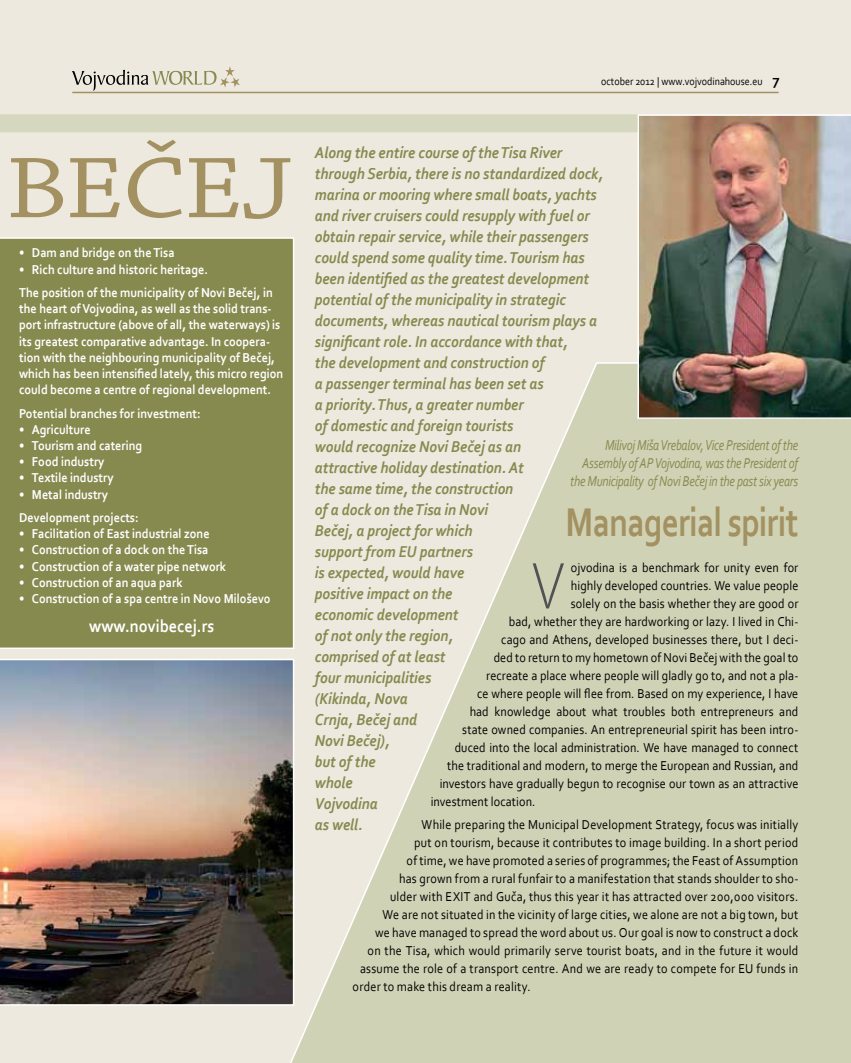
<style>
.page{position:relative;width:851px;height:1063px;background:#fff}
.page>*{position:absolute;margin:0;border:0;box-sizing:border-box;transform-origin:0 0}
.t1{font:90.75px "Chaparral Pro";letter-spacing:-.02em;color:#a39161;scale:1.18 1}
.t2{font:300 66.9px "Myriad Pro";color:#515254;scale:.9 1}
.t3{font:700 42px "Corbel";letter-spacing:-.02em;color:#a39161;scale:.8 1}
.t4{font:700 18px "Corbel";color:#fff;scale:.9 1}
.t5{font:italic 700 16.5px/21px "Corbel";color:#878a4f;scale:.9 1}
.t6{font:italic 15px/18px "Corbel";letter-spacing:-.02em;color:#878a4f;text-align:right;scale:.8 1}
.t7{font:13.5px "Corbel";letter-spacing:.015em;color:#000;scale:.9 1}
.t8{font:700 13.5px/16.2px "Corbel";color:#fff;scale:.9 1}
.t9{font:11.1px "Corbel";color:#000;scale:.9 1}
.s1{font-weight:400}
.s2{font-weight:700;font-size:15px}
</style>
<div class="page">
<div style="left:0;top:0;width:850px;height:1063px;background:#ede9df"></div>
<div style="left:0;top:237px;width:294px;height:412px;background:#878a4f"></div>
<svg style="left:283px;top:361px;width:567px;height:702px"></svg>
<img style="left:637px;top:114px;width:213px;height:305px">
<img style="left:0;top:659px;width:294px;height:347px">
<hr style="left:72px;top:92px;width:706px;height:1px;background:#a39161">
<svg style="left:72px;top:66px;width:168px;height:25px"></svg>
<div style="left:0;top:114px;width:637px;height:18px;background:#d5d7be"></div>
<h1 class="t1" style="left:6px;top:138px;width:245px">BEČEJ</h1>
<p class="t8" style="left:19px;top:244px;width:174px"><span class="s1">•</span> Dam and bridge on the Tisa</p>
<p class="t8" style="left:19px;top:257px;width:283px;line-height:23.4px"><span class="s1">•</span> Rich culture and historic heritage.<br>The position of the municipality of Novi Bečej, in</p>
<p class="t8" style="left:19px;top:300px;width:295px">the heart of Vojvodina, as well as the solid trans&shy;port infrastructure (above of all, the waterways) is its greatest comparative advantage. In coopera&shy;tion with the neighbouring municipality of Bečej, which has been intensified lately, this micro region could become a centre of regional development.</p>
<p class="t8" style="left:19px;top:405px;width:203px">Potential branches for investment:</p>
<p class="t8" style="left:19px;top:421px;width:81px"><span class="s1">•</span> Agriculture</p>
<p class="t8" style="left:19px;top:437px;width:138px"><span class="s1">•</span> Tourism and catering</p>
<p class="t8" style="left:19px;top:453px;width:96px"><span class="s1">•</span> Food industry</p>
<p class="t8" style="left:19px;top:469px;width:106px"><span class="s1">•</span> Textile industry</p>
<p class="t8" style="left:19px;top:482px;width:134px;line-height:23.4px"><span class="s1">•</span> Metal industry<br>Development projects:</p>
<p class="t8" style="left:19px;top:525px;width:213px"><span class="s1">•</span> Facilitation of East industrial zone</p>
<p class="t8" style="left:19px;top:541px;width:212px"><span class="s1">•</span> Construction of a dock on the Tisa</p>
<p class="t8" style="left:19px;top:558px;width:231px"><span class="s1">•</span> Construction of a water pipe network</p>
<p class="t8" style="left:19px;top:574px;width:183px"><span class="s1">•</span> Construction of an aqua park</p>
<p class="t8" style="left:19px;top:590px;width:281px"><span class="s1">•</span> Construction of a spa centre in Novo Miloševo</p>
<h3 class="t4" style="left:89px;top:615px;width:140px">www.novibecej.rs</h3>
<p class="t9" style="left:601px;top:74px;width:200px">october 2012 | www.vojvodinahouse.eu <span class="s2">7</span></p>
<p class="t5" style="left:315px;top:141px;width:322px">Along the entire course of the Tisa River through Serbia, there is no standardized dock, marina or mooring where small boats, yachts and river cruisers could resupply with fuel or obtain repair service, while their passengers could spend some quality time. Tourism has been identified as the greatest development potential of the municipality in strategic documents, whereas nautical tourism plays a significant role. In accordance with that,<br>the development and construction of<br>a passenger terminal has been set as<br>a priority. Thus, a greater number<br>of domestic and foreign tourists<br>would recognize Novi Bečej as an<br>attractive holiday destination. At<br>the same time, the construction<br>of a dock on the Tisa in Novi<br>Bečej, a project for which<br>support from EU partners<br>is expected, would have<br>positive impact on the<br>economic development<br>of not only the region,<br>comprised of at least<br>four municipalities<br>(Kikinda, Nova<br>Crnja, Bečej and<br>Novi Bečej),<br>but of the<br>whole<br>Vojvodina<br>as well.</p>
<p class="t6" style="left:570px;top:436px;width:286px">Milivoj Miša Vrebalov, Vice President of the<br>Assembly of AP Vojvodina, was the President of the Municipality of Novi Bečej in the past six years</p>
<h3 class="t3" style="left:565px;top:497px;width:292px">Managerial spirit</h3>
<h2 class="t2" style="left:532px;top:549px;width:36px">V</h2>
<p class="t7" style="left:571px;top:560px;width:254px">ojvodina is a benchmark for unity even for</p>
<p class="t7" style="left:571px;top:578px;width:254px">highly developed countries. We value people</p>
<p class="t7" style="left:571px;top:596px;width:254px">solely on the basis whether they are good or</p>
<p class="t7" style="left:508px;top:614px;width:323px">bad, whether they are hardworking or lazy. I lived in Chi-</p>
<p class="t7" style="left:501px;top:632px;width:332px">cago and Athens, developed businesses there, but I deci-</p>
<p class="t7" style="left:493px;top:650px;width:340px">ded to return to my hometown of Novi Bečej with the goal to</p>
<p class="t7" style="left:486px;top:668px;width:348px">recreate a place where people will gladly go to, and not a pla-</p>
<p class="t7" style="left:477px;top:686px;width:358px">ce where people will flee from. Based on my experience, I have</p>
<p class="t7" style="left:469px;top:704px;width:366px">had knowledge about what troubles both entrepreneurs and</p>
<p class="t7" style="left:462px;top:722px;width:375px">state owned companies. An entrepreneurial spirit has been intro-</p>
<p class="t7" style="left:454px;top:740px;width:383px">duced into the local administration. We have managed to connect</p>
<p class="t7" style="left:447px;top:758px;width:391px">the traditional and modern, to merge the European and Russian, and</p>
<p class="t7" style="left:439px;top:776px;width:400px">investors have gradually begun to recognise our town as an attractive</p>
<p class="t7" style="left:430px;top:794px;width:118px">investment location.</p>
<p class="t7" style="left:421px;top:816px;width:420px">While preparing the Municipal Development Strategy, focus was initially</p>
<p class="t7" style="left:414px;top:834px;width:428px">put on tourism, because it contributes to image building. In a short period</p>
<p class="t7" style="left:406px;top:852px;width:436px">of time, we have promoted a series of programmes; the Feast of Assumption</p>
<p class="t7" style="left:399px;top:870px;width:445px">has grown from a rural funfair to a manifestation that stands shoulder to sho-</p>
<p class="t7" style="left:390px;top:888px;width:455px">ulder with EXIT and Guča, thus this year it has attracted over 200,000 visitors.</p>
<p class="t7" style="left:382px;top:906px;width:463px">We are not situated in the vicinity of large cities, we alone are not a big town, but</p>
<p class="t7" style="left:375px;top:924px;width:472px">we have managed to spread the word about us. Our goal is now to construct a dock</p>
<p class="t7" style="left:367px;top:942px;width:480px">on the Tisa, which would primarily serve tourist boats, and in the future it would</p>
<p class="t7" style="left:360px;top:960px;width:488px">assume the role of a transport centre. And we are ready to compete for EU funds in</p>
<p class="t7" style="left:352px;top:978px;width:199px">order to make this dream a reality.</p>
</div>
